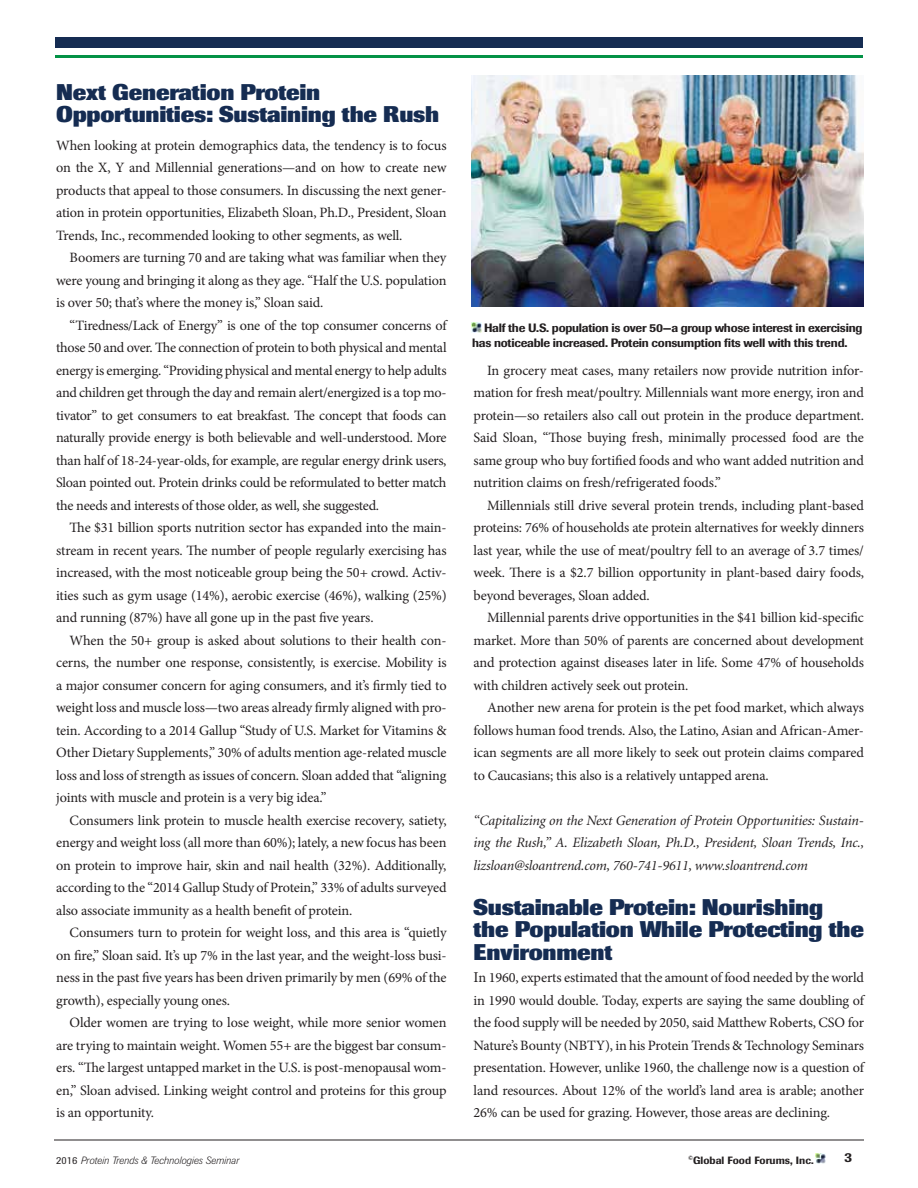
<style>
.page{position:relative;width:918px;height:1188px;background:#fff}
.page>*{position:absolute;margin:0;border:0;box-sizing:border-box;transform-origin:0 0}
.t1{font:800 22.5px/22.5px "Imago";letter-spacing:-.01em;color:#152c52}
.t2{font:14.25px/22.5px "Minion Pro";letter-spacing:-.015em;color:#231f20;text-align:justify}
.t3{font:italic 14.25px/22.5px "Minion";letter-spacing:-.01em;color:#231f20;text-align:justify}
.t4{font:500 13.5px "Imago";color:#231f20}
.t5{font:500 12px/15px "Imago";letter-spacing:-.02em;color:#231f20}
.t6{font:italic 300 10.5px "Imago";color:#231f20}
.t7{font:500 10.5px "Imago";color:#231f20}
.s1{font-size:15px}
.s2{font-weight:400;font-style:normal}
</style>
<div class="page">
<hr style="left:55px;top:55px;width:807px;height:3px;background:#039246">
<div style="left:55px;top:38px;width:807px;height:10px;background:#152c52"></div>
<svg style="left:816px;top:1153px;width:9px;height:10px"></svg>
<hr style="left:54px;top:1140px;width:810px;height:1px;background:#231f20">
<img style="left:471px;top:76px;width:393px;height:231px">
<svg style="left:471px;top:322px;width:10px;height:10px"></svg>
<h1 class="t1" style="left:56px;top:81px;width:385px">Next Generation Protein<br>Opportunities: Sustaining the Rush</h1>
<p class="t2" style="left:56px;top:134px;width:392px">When looking at protein demographics data, the tendency is to focus on the X, Y and Millennial generations—and on how to create new products that appeal to those consumers. In discussing the next gener&shy;ation in protein opportunities, Elizabeth Sloan, Ph.D., President, Sloan Trends, Inc., recommended looking to other segments, as well.</p>
<p class="t2" style="left:56px;top:246px;width:392px;text-indent:13px">Boomers are turning 70 and are taking what was familiar when they were young and bringing it along as they age. “Half the U.S. population is over 50; that’s where the money is,” Sloan said.</p>
<p class="t2" style="left:56px;top:314px;width:392px;text-indent:13px">“Tiredness/Lack of Energy” is one of the top consumer concerns of those 50 and over. The connection of protein to both physical and mental energy is emerging. “Providing physical and mental energy to help adults and children get through the day and remain alert/energized is a top mo&shy;tivator” to get consumers to eat breakfast. The concept that foods can naturally provide energy is both believable and well-understood. More than half of 18-24-year-olds, for example, are regular energy drink users, Sloan pointed out. Protein drinks could be reformulated to better match the needs and interests of those older, as well, she suggested.</p>
<p class="t2" style="left:56px;top:516px;width:392px;text-indent:13px">The $31 billion sports nutrition sector has expanded into the main&shy;stream in recent years. The number of people regularly exercising has increased, with the most noticeable group being the 50+ crowd. Activ&shy;ities such as gym usage (14%), aerobic exercise (46%), walking (25%) and running (87%) have all gone up in the past five years.</p>
<p class="t2" style="left:56px;top:629px;width:392px;text-indent:13px">When the 50+ group is asked about solutions to their health con&shy;cerns, the number one response, consistently, is exercise. Mobility is a major consumer concern for aging consumers, and it’s firmly tied to weight loss and muscle loss—two areas already firmly aligned with pro&shy;tein. According to a 2014 Gallup “Study of U.S. Market for Vitamins &amp; Other Dietary Supplements,” 30% of adults mention age-related muscle loss and loss of strength as issues of concern. Sloan added that “aligning joints with muscle and protein is a very big idea.”</p>
<p class="t2" style="left:56px;top:809px;width:392px;text-indent:13px">Consumers link protein to muscle health exercise recovery, satiety, energy and weight loss (all more than 60%); lately, a new focus has been on protein to improve hair, skin and nail health (32%). Additionally, according to the “2014 Gallup Study of Protein,” 33% of adults surveyed also associate immunity as a health benefit of protein.</p>
<p class="t2" style="left:56px;top:921px;width:392px;text-indent:13px">Consumers turn to protein for weight loss, and this area is “quietly on fire,” Sloan said. It’s up 7% in the last year, and the weight-loss busi&shy;ness in the past five years has been driven primarily by men (69% of the growth), especially young ones.</p>
<p class="t2" style="left:56px;top:1011px;width:392px;text-indent:13px">Older women are trying to lose weight, while more senior women are trying to maintain weight. Women 55+ are the biggest bar consum&shy;ers. “The largest untapped market in the U.S. is post-menopausal wom&shy;en,” Sloan advised. Linking weight control and proteins for this group is an opportunity.</p>
<p class="t5" style="left:472px;top:321px;width:392px;text-indent:12px">Half the U.S. population is over 50—a group whose interest in exercising has noticeable increased. Protein consumption fits well with this trend.</p>
<p class="t2" style="left:474px;top:359px;width:392px;text-indent:14px">In grocery meat cases, many retailers now provide nutrition infor&shy;mation for fresh meat/poultry. Millennials want more energy, iron and protein—so retailers also call out protein in the produce department.<br>Said Sloan, “Those buying fresh, minimally processed food are the same group who buy fortified foods and who want added nutrition and nutrition claims on fresh/refrigerated foods.”</p>
<p class="t2" style="left:474px;top:494px;width:392px;text-indent:13px">Millennials still drive several protein trends, including plant-based proteins: 76% of households ate protein alternatives for weekly dinners last year, while the use of meat/poultry fell to an average of 3.7 times/ week. There is a $2.7 billion opportunity in plant-based dairy foods, beyond beverages, Sloan added.</p>
<p class="t2" style="left:474px;top:606px;width:392px;text-indent:13px">Millennial parents drive opportunities in the $41 billion kid-specific market. More than 50% of parents are concerned about development and protection against diseases later in life. Some 47% of households with children actively seek out protein.</p>
<p class="t2" style="left:474px;top:696px;width:392px;text-indent:13px">Another new arena for protein is the pet food market, which always follows human food trends. Also, the Latino, Asian and African-Amer&shy;ican segments are all more likely to seek out protein claims compared to Caucasians; this also is a relatively untapped arena.</p>
<p class="t3" style="left:474px;top:809px;width:392px">“Capitalizing on the Next Generation of Protein Opportunities: Sustain&shy;ing the Rush,” A. Elizabeth Sloan, Ph.D., President, Sloan Trends, Inc., lizsloan@sloantrend.com, 760-741-9611, www.sloantrend.com</p>
<h1 class="t1" style="left:474px;top:896px;width:392px">Sustainable Protein: Nourishing<br>the Population While Protecting the<br>Environment</h1>
<p class="t2" style="left:474px;top:966px;width:392px"><span class="s1">I</span>n 1960, experts estimated that the amount of food needed by the world in 1990 would double. Today, experts are saying the same doubling of the food supply will be needed by 2050, said Matthew Roberts, CSO for Nature’s Bounty (NBTY), in his Protein Trends &amp; Technology Seminars presentation. However, unlike 1960, the challenge now is a question of land resources. About 12% of the world’s land area is arable; another 26% can be used for grazing. However, those areas are declining.</p>
<p class="t6" style="left:56px;top:1154px;width:184px"><span class="s2">2016</span> Protein Trends &amp; Technologies Seminar</p>
<p class="t7" style="left:688px;top:1154px;width:127px"><sup>©</sup>Global Food Forums, Inc.</p>
<p class="t4" style="left:844px;top:1149px;width:9px">3</p>
</div>
